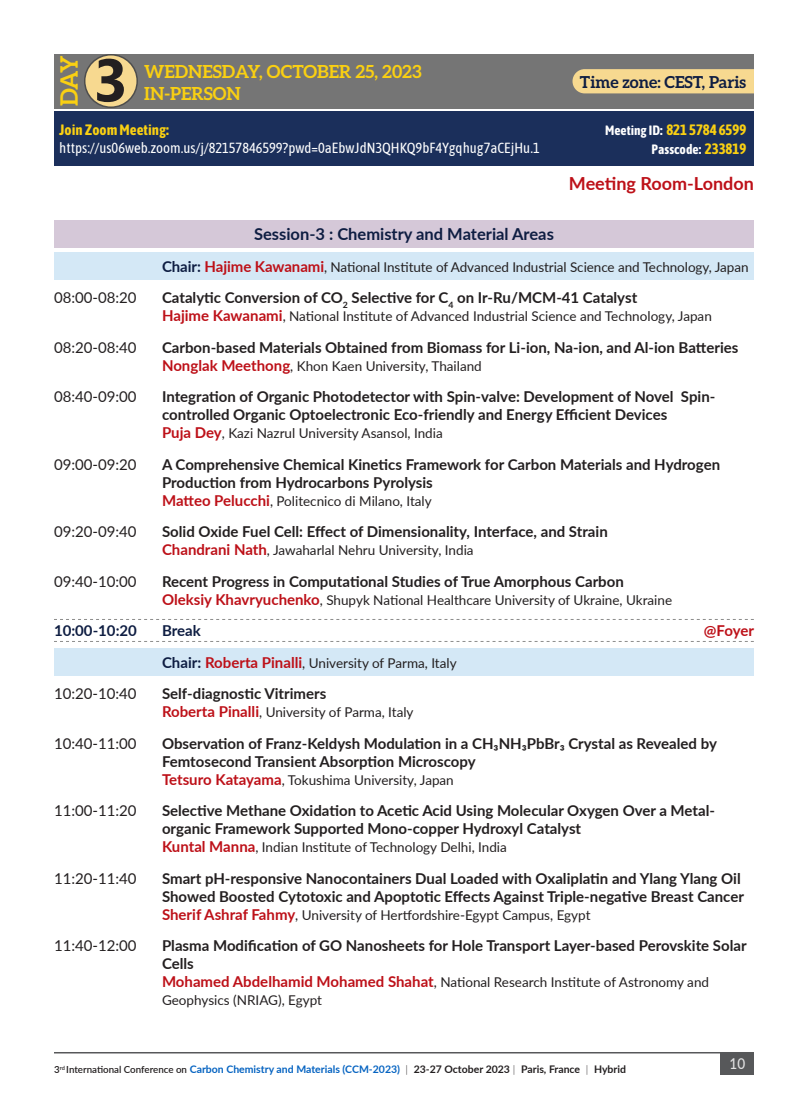
<style>
.page{position:relative;width:808px;height:1106px;background:#fff}
.page>*{position:absolute;margin:0;border:0;box-sizing:border-box;transform-origin:0 0}
.t1{font:700 60px "Segoe UI";color:#231f20}
.t2{font:700 24px "Aleo";color:#fad012}
.t3{font:700 18px "Aleo";color:#fad012}
.t4{font:700 18px "Lato";color:#bd1018}
.t5{font:700 16.5px "Lato";color:#0e1d42}
.t6{font:700 16.5px "Aleo";color:#0e1d42}
.t7{font:700 15px/18px "Lato";color:#231f20}
.t8{font:15px "Lato";color:#231f20}
.Pa0{font:700 15px "Asap Condensed";color:#fad012}
.t9{font:700 15px "Lato";color:#0e1d42}
.t10{font:700 15px "Lato";letter-spacing:-.015em;color:#bd1018}
.t11{font:500 15px "Lato";color:#e2e2e3;scale:.9 1}
.Pa0-2{font:14.7px "Asap Condensed";color:#fff}
.t12{font:13.5px/18px "Lato";color:#231f20}
.t13{font:700 13.5px "Asap Condensed";color:#fff}
.t14{font:700 10.5px "Lato";color:#0563c1}
.s1{font-size:13.5px;color:#fff}
.s2{font-size:15px;color:#fad012}
.s3{font-weight:700;font-size:15px;color:#0e1d42}
.s4{font-weight:700;font-size:15px;color:#bd1018}
.s5{font-weight:600;font-size:9.75px;color:#231f20}
.s6{font-weight:300;color:#231f20}
.s7{color:#231f20}
</style>
<div class="page">
<hr style="left:54px;top:1052px;width:700px;height:1px;background:#57585a">
<div style="left:720px;top:1053px;width:34px;height:22px;background:#57585a"></div>
<div style="left:54px;top:253px;width:700px;height:27px;background:#d4e8f6"></div>
<div style="left:54px;top:649px;width:700px;height:27px;background:#d4e8f6"></div>
<div style="left:54px;top:221px;width:700px;height:27px;background:#d5c8d8"></div>
<div style="left:54px;top:54px;width:700px;height:54px;background:#757575"></div>
<div style="left:54px;top:112px;width:700px;height:54px;background:#1b2f5b"></div>
<div style="left:85px;top:55px;width:52px;height:52px;background:#f7d990;border-radius:50%"></div>
<div style="left:84px;top:54px;width:54px;height:54px;border:2px solid #4d4d4d;border-radius:50%"></div>
<svg style="left:54px;top:619px;width:700px;height:1px"></svg>
<svg style="left:54px;top:641px;width:700px;height:1px"></svg>
<div style="left:572px;top:69px;width:182px;height:24px;background:#f7d990"></div>
<p class="t2" style="left:55px;top:106px;width:52px;rotate:-90deg">DAY</p>
<p class="t1" style="left:94px;top:23px;width:36px">3</p>
<p class="t3" style="left:144px;top:61px;width:279px">WEDNESDAY, OCTOBER 25, 2023</p>
<p class="t3" style="left:144px;top:83px;width:98px">IN-PERSON</p>
<p class="Pa0" style="left:59px;top:119px;width:111px">Join Zoom Meeting:</p>
<p class="Pa0-2" style="left:59px;top:138px;width:482px">https://us06web.zoom.us/j/82157846599?pwd=0aEbwJdN3QHKQ9bF4Ygqhug7aCEjHu.1</p>
<p class="t6" style="left:580px;top:72px;width:168px">Time zone: CEST, Paris</p>
<p class="Pa0" style="left:605px;top:119px;width:143px"><span class="s1">Meeting ID:</span> 821 5784 6599</p>
<p class="t13" style="left:651px;top:140px;width:96px">Passcode: <span class="s2">233819</span></p>
<p class="t4" style="left:569px;top:170px;width:186px">Meeting Room-London</p>
<p class="t5" style="left:254px;top:222px;width:301px">Session-3 : Chemistry and Material Areas</p>
<p class="t12" style="left:162px;top:257px;width:588px"><span class="s3">Chair:</span> <span class="s4">Hajime Kawanami</span>, National Institute of Advanced Industrial Science and Technology, Japan</p>
<p class="t8" style="left:54px;top:287px;width:84px">08:00-08:20</p>
<p class="t7" style="left:162px;top:288px;width:477px">Catalytic Conversion of CO<sub>2</sub> Selective for C<sub>4</sub> on Ir-Ru/MCM-41 Catalyst</p>
<p class="t12" style="left:162px;top:307px;width:551px"><span class="s4">Hajime Kawanami</span>, National Institute of Advanced Industrial Science and Technology, Japan</p>
<p class="t8" style="left:54px;top:336px;width:84px">08:20-08:40</p>
<p class="t7" style="left:162px;top:337px;width:578px">Carbon-based Materials Obtained from Biomass for Li-ion, Na-ion, and Al-ion Batteries</p>
<p class="t12" style="left:162px;top:356px;width:321px"><span class="s4">Nonglak Meethong</span>, Khon Kaen University, Thailand</p>
<p class="t8" style="left:54px;top:386px;width:84px">08:40-09:00</p>
<p class="t7" style="left:162px;top:387px;width:555px">Integration of Organic Photodetector with Spin-valve: Development of Novel Spin&shy;controlled Organic Optoelectronic Eco-friendly and Energy Efficient Devices</p>
<p class="t12" style="left:162px;top:424px;width:282px"><span class="s4">Puja Dey</span>, Kazi Nazrul University Asansol, India</p>
<p class="t8" style="left:54px;top:453px;width:84px">09:00-09:20</p>
<p class="t7" style="left:162px;top:454px;width:560px">A Comprehensive Chemical Kinetics Framework for Carbon Materials and Hydrogen<br>Production from Hydrocarbons Pyrolysis</p>
<p class="t12" style="left:162px;top:491px;width:271px"><span class="s4">Matteo Pelucchi</span>, Politecnico di Milano, Italy</p>
<p class="t8" style="left:54px;top:521px;width:84px">09:20-09:40</p>
<p class="t7" style="left:162px;top:522px;width:447px">Solid Oxide Fuel Cell: Effect of Dimensionality, Interface, and Strain</p>
<p class="t12" style="left:162px;top:541px;width:313px"><span class="s4">Chandrani Nath</span>, Jawaharlal Nehru University, India</p>
<p class="t8" style="left:54px;top:570px;width:84px">09:40-10:00</p>
<p class="t7" style="left:162px;top:571px;width:463px">Recent Progress in Computational Studies of True Amorphous Carbon</p>
<p class="t12" style="left:162px;top:590px;width:512px"><span class="s4">Oleksiy Khavryuchenko</span>, Shupyk National Healthcare University of Ukraine, Ukraine</p>
<p class="t9" style="left:54px;top:620px;width:84px">10:00-10:20</p>
<p class="t9" style="left:162px;top:620px;width:40px">Break</p>
<p class="t10" style="left:704px;top:620px;width:52px">@Foyer</p>
<p class="t12" style="left:162px;top:653px;width:296px"><span class="s3">Chair:</span> <span class="s4">Roberta Pinalli</span>, University of Parma, Italy</p>
<p class="t8" style="left:54px;top:683px;width:84px">10:20-10:40</p>
<p class="t7" style="left:162px;top:684px;width:166px">Self-diagnostic Vitrimers</p>
<p class="t12" style="left:162px;top:703px;width:253px"><span class="s4">Roberta Pinalli</span>, University of Parma, Italy</p>
<p class="t8" style="left:54px;top:732px;width:84px">10:40-11:00</p>
<p class="t7" style="left:162px;top:733px;width:556px">Observation of Franz-Keldysh Modulation in a CH₃NH₃PbBr₃ Crystal as Revealed by<br>Femtosecond Transient Absorption Microscopy</p>
<p class="t12" style="left:162px;top:770px;width:293px"><span class="s4">Tetsuro Katayama</span>, Tokushima University, Japan</p>
<p class="t8" style="left:54px;top:800px;width:84px">11:00-11:20</p>
<p class="t7" style="left:162px;top:801px;width:554px">Selective Methane Oxidation to Acetic Acid Using Molecular Oxygen Over a Metal&shy;organic Framework Supported Mono-copper Hydroxyl Catalyst</p>
<p class="t12" style="left:162px;top:838px;width:346px"><span class="s4">Kuntal Manna</span>, Indian Institute of Technology Delhi, India</p>
<p class="t8" style="left:54px;top:867px;width:84px">11:20-11:40</p>
<p class="t7" style="left:162px;top:868px;width:583px">Smart pH-responsive Nanocontainers Dual Loaded with Oxaliplatin and Ylang Ylang Oil<br>Showed Boosted Cytotoxic and Apoptotic Effects Against Triple-negative Breast Cancer</p>
<p class="t12" style="left:162px;top:905px;width:430px"><span class="s4">Sherif Ashraf Fahmy</span>, University of Hertfordshire-Egypt Campus, Egypt</p>
<p class="t8" style="left:54px;top:935px;width:84px">11:40-12:00</p>
<p class="t7" style="left:162px;top:936px;width:586px">Plasma Modification of GO Nanosheets for Hole Transport Layer-based Perovskite Solar<br>Cells</p>
<p class="t12" style="left:162px;top:973px;width:548px"><span class="s4">Mohamed Abdelhamid Mohamed Shahat</span>, National Research Institute of Astronomy and<br>Geophysics (NRIAG), Egypt</p>
<p class="t14" style="left:54px;top:1062px;width:574px"><span class="s5">3</span><sup>rd</sup> <span class="s5">International Conference on</span> Carbon Chemistry and Materials (CCM-2023) <span class="s6">|</span> <span class="s7">23-27 October 2023</span> <span class="s6">|</span> <span class="s7">Paris, France</span> <span class="s6">|</span> <span class="s7">Hybrid</span></p>
<p class="t11" style="left:729px;top:1053px;width:19px">10</p>
</div>
